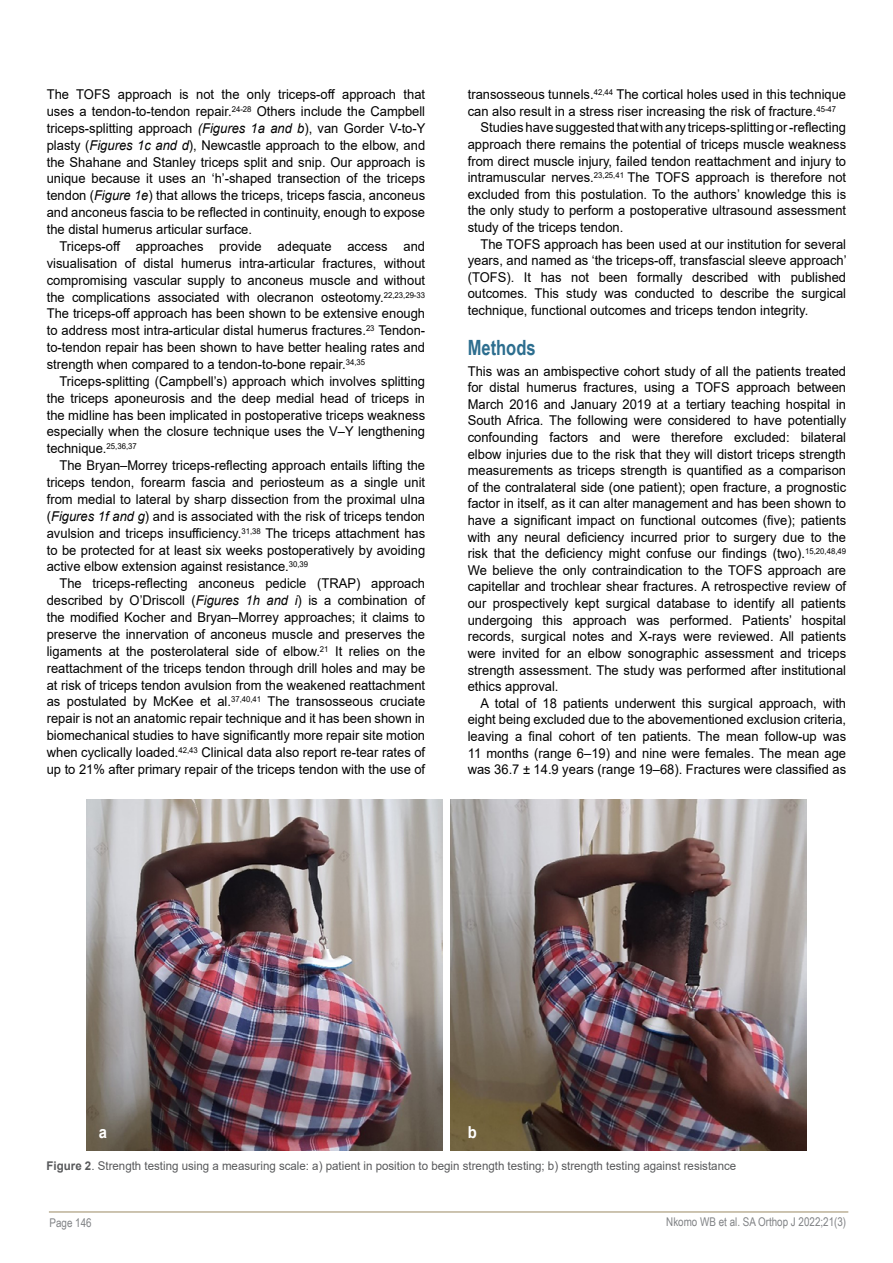
<style>
.page{position:relative;width:893px;height:1263px;background:#fff}
.page>*{position:absolute;margin:0;border:0;box-sizing:border-box;transform-origin:0 0}
.t1{font:700 21px "Arial Narrow";color:#2d6e8f;scale:.96 1}
.t2{font:700 16.5px "Arial";color:#fff;scale:.9 1}
.t3{font:13.5px/16.8px "Arial";color:#000;text-align:justify;scale:.96 1}
.t4{font:12px "Arial";color:#58595b;scale:.96 1}
.t5{font:12px "Arial Narrow";color:#808285}
.s1{font-style:italic}
.s2{font-weight:700}
</style>
<div class="page">
<hr style="left:49px;top:1211px;width:799px;height:2px;background:#bcb197">
<img style="left:87px;top:800px;width:356px;height:350px">
<img style="left:450px;top:800px;width:356px;height:350px">
<p class="t3" style="left:47px;top:86px;width:396px">The TOFS approach is not the only triceps-off approach that uses a tendon-to-tendon repair.<sup>24-28</sup> Others include the Campbell triceps-splitting approach <span class="s1">(Figures 1a and b</span>), van Gorder V-to-Y plasty (<span class="s1">Figures 1c and d</span>), Newcastle approach to the elbow, and the Shahane and Stanley triceps split and snip. Our approach is unique because it uses an ‘h’-shaped transection of the triceps tendon (<span class="s1">Figure 1e</span>) that allows the triceps, triceps fascia, anconeus and anconeus fascia to be reflected in continuity, enough to expose the distal humerus articular surface.</p>
<p class="t3" style="left:47px;top:238px;width:396px;text-indent:13px">Triceps-off approaches provide adequate access and visualisation of distal humerus intra-articular fractures, without compromising vascular supply to anconeus muscle and without the complications associated with olecranon osteotomy.<sup>22,23,29-33<br></sup>The triceps-off approach has been shown to be extensive enough to address most intra-articular distal humerus fractures.<sup>23</sup> Tendon&shy;to-tendon repair has been shown to have better healing rates and strength when compared to a tendon-to-bone repair.<sup>34,35</sup></p>
<p class="t3" style="left:47px;top:373px;width:396px;text-indent:13px">Triceps-splitting (Campbell’s) approach which involves splitting the triceps aponeurosis and the deep medial head of triceps in the midline has been implicated in postoperative triceps weakness especially when the closure technique uses the V–Y lengthening technique.<sup>25,36,37</sup></p>
<p class="t3" style="left:47px;top:457px;width:396px;text-indent:13px">The Bryan–Morrey triceps-reflecting approach entails lifting the triceps tendon, forearm fascia and periosteum as a single unit from medial to lateral by sharp dissection from the proximal ulna (<span class="s1">Figures 1f and g</span>) and is associated with the risk of triceps tendon avulsion and triceps insufficiency.<sup>31,38</sup> The triceps attachment has to be protected for at least six weeks postoperatively by avoiding active elbow extension against resistance.<sup>30,39</sup></p>
<p class="t3" style="left:47px;top:575px;width:396px;text-indent:13px">The triceps-reflecting anconeus pedicle (TRAP) approach described by O’Driscoll (<span class="s1">Figures 1h and i</span>) is a combination of the modified Kocher and Bryan–Morrey approaches; it claims to preserve the innervation of anconeus muscle and preserves the ligaments at the posterolateral side of elbow.<sup>21</sup> It relies on the reattachment of the triceps tendon through drill holes and may be at risk of triceps tendon avulsion from the weakened reattachment as postulated by McKee et al.<sup>37,40,41</sup> The transosseous cruciate repair is not an anatomic repair technique and it has been shown in biomechanical studies to have significantly more repair site motion when cyclically loaded.<sup>42,43</sup> Clinical data also report re-tear rates of up to 21% after primary repair of the triceps tendon with the use of</p>
<p class="t3" style="left:468px;top:86px;width:396px">transosseous tunnels.<sup>42,44</sup> The cortical holes used in this technique</p>
<p class="t3" style="left:468px;top:102px;width:385px">can also result in a stress riser increasing the risk of fracture.<sup>45-47</sup></p>
<p class="t3" style="left:480px;top:119px;width:382px">Studies have suggested that with any triceps-splitting or -reflecting</p>
<p class="t3" style="left:468px;top:136px;width:396px">approach there remains the potential of triceps muscle weakness</p>
<p class="t3" style="left:468px;top:152px;width:396px">from direct muscle injury, failed tendon reattachment and injury to</p>
<p class="t3" style="left:468px;top:169px;width:396px">intramuscular nerves.<sup>23,25,41</sup> The TOFS approach is therefore not</p>
<p class="t3" style="left:468px;top:186px;width:396px">excluded from this postulation. To the authors’ knowledge this is</p>
<p class="t3" style="left:468px;top:202px;width:396px">the only study to perform a postoperative ultrasound assessment</p>
<p class="t3" style="left:468px;top:219px;width:164px">study of the triceps tendon.</p>
<p class="t3" style="left:480px;top:235px;width:382px">The TOFS approach has been used at our institution for several</p>
<p class="t3" style="left:468px;top:252px;width:396px">years, and named as ‘the triceps-off, transfascial sleeve approach’</p>
<p class="t3" style="left:468px;top:269px;width:396px">(TOFS). It has not been formally described with published</p>
<p class="t3" style="left:468px;top:285px;width:396px">outcomes. This study was conducted to describe the surgical</p>
<p class="t3" style="left:468px;top:302px;width:356px">technique, functional outcomes and triceps tendon integrity.</p>
<h1 class="t1" style="left:468px;top:331px;width:72px">Methods</h1>
<p class="t3" style="left:468px;top:362px;width:396px">This was an ambispective cohort study of all the patients treated for distal humerus fractures, using a TOFS approach between March 2016 and January 2019 at a tertiary teaching hospital in South Africa. The following were considered to have potentially confounding factors and were therefore excluded: bilateral elbow injuries due to the risk that they will distort triceps strength measurements as triceps strength is quantified as a comparison of the contralateral side (one patient); open fracture, a prognostic factor in itself, as it can alter management and has been shown to have a significant impact on functional outcomes (five); patients with any neural deficiency incurred prior to surgery due to the risk that the deficiency might confuse our findings (two).<sup>15,20,48,49<br></sup>We believe the only contraindication to the TOFS approach are capitellar and trochlear shear fractures. A retrospective review of our prospectively kept surgical database to identify all patients undergoing this approach was performed. Patients’ hospital records, surgical notes and X-rays were reviewed. All patients were invited for an elbow sonographic assessment and triceps strength assessment. The study was performed after institutional ethics approval.</p>
<p class="t3" style="left:468px;top:695px;width:396px;text-indent:13px">A total of 18 patients underwent this surgical approach, with eight being excluded due to the abovementioned exclusion criteria, leaving a final cohort of ten patients. The mean follow-up was 11 months (range 6–19) and nine were females. The mean age was 36.7 ± 14.9 years (range 19–68). Fractures were classified as</p>
<p class="t2" style="left:99px;top:1121px;width:11px">a</p>
<p class="t2" style="left:468px;top:1121px;width:12px">b</p>
<p class="t4" style="left:47px;top:1158px;width:720px"><span class="s2">Figure 2</span>. Strength testing using a measuring scale: a) patient in position to begin strength testing; b) strength testing against resistance</p>
<p class="t5" style="left:50px;top:1214px;width:44px">Page 146</p>
<p class="t5" style="left:666px;top:1213px;width:181px">Nkomo WB et al. SA Orthop J 2022;21(3)</p>
</div>
